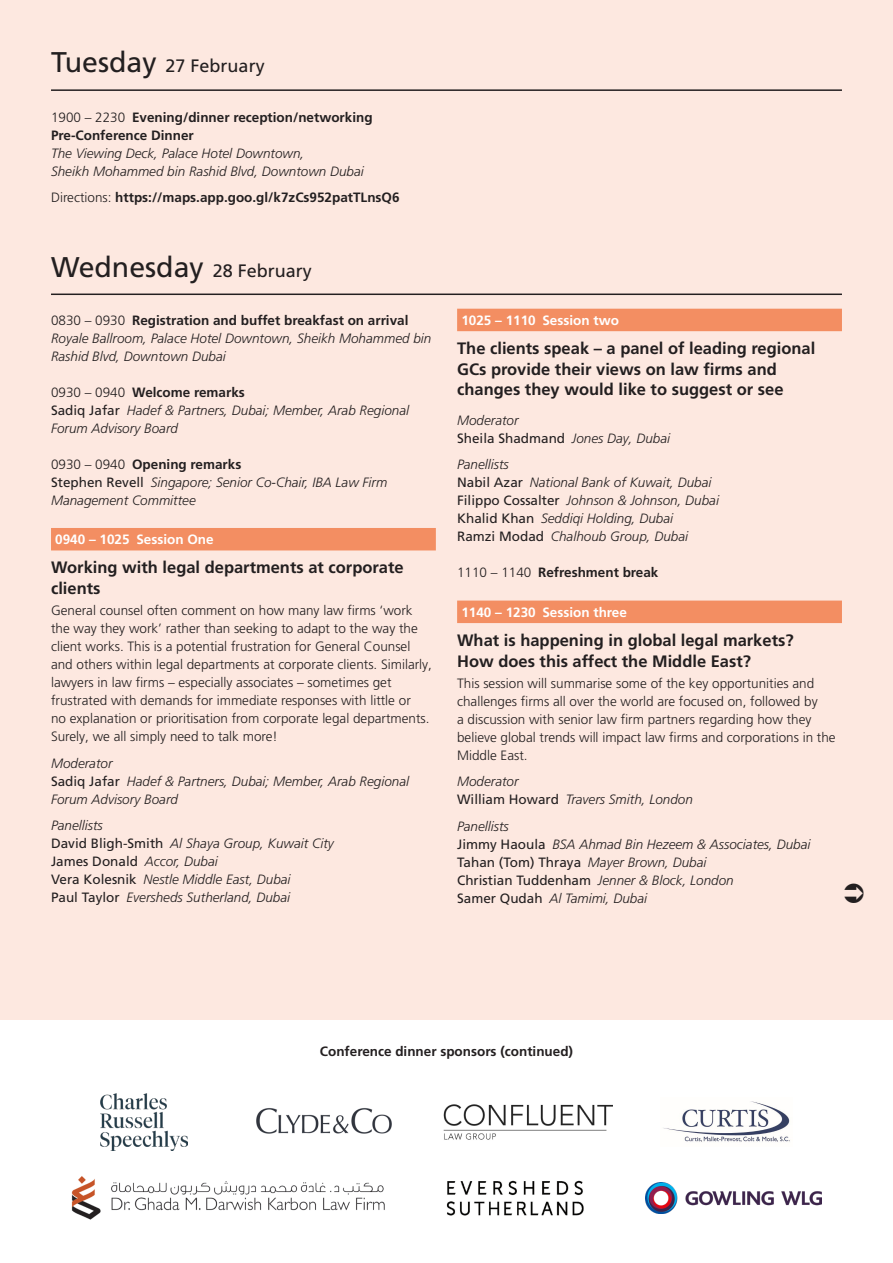
<style>
.page{position:relative;width:893px;height:1263px;background:#fde8e0}
.page>*{position:absolute;margin:0;border:0;box-sizing:border-box;transform-origin:0 0}
.Body_copy{font:18px "Frutiger LT Pro";color:#231f20}
.Session_title{font:700 16.5px/20.7px "Frutiger LT Pro";color:#231f20}
.Body_copy-2{font:300 13.5px/18px "Frutiger LT Pro";color:#231f20}
.Body_name_title{font:italic 300 13.5px/18px "Frutiger LT Pro";color:#231f20}
.Body_copy-3{font:700 13.5px "Frutiger LT Pro";color:#231f20}
.Body_copy-4{font:italic 300 13.5px/18px "Frutiger LT Pro";color:#231f20}
.Body_name_title-2{font:13.5px "Frutiger LT Pro";color:#231f20}
.Body_copy_highlighted{font:700 13.5px "Frutiger LT Pro";color:#fff}
.Speakers_Moderators{font:italic 300 13.5px "Frutiger LT Pro";color:#231f20}
.Session_title-2{font:700 13.5px "Frutiger LT Pro";color:#231f20}
.s1{font-size:28.5px}
.s2{font-weight:300}
.s3{font-weight:400;font-style:normal}
.s4{font-weight:300;font-style:italic}
</style>
<div class="page">
<div style="left:51px;top:528px;width:385px;height:22px;background:#f38e62"></div>
<hr style="left:51px;top:294px;width:791px;height:1px;background:#231f20">
<div style="left:457px;top:309px;width:385px;height:22px;background:#f38e62"></div>
<div style="left:457px;top:600px;width:385px;height:23px;background:#f38e62"></div>
<hr style="left:51px;top:89px;width:791px;height:2px;background:#231f20">
<div style="left:0;top:1020px;width:893px;height:243px;background:#fff"></div>
<img style="left:101px;top:1094px;width:87px;height:56px">
<img style="left:256px;top:1108px;width:136px;height:26px">
<img style="left:443px;top:1104px;width:170px;height:36px">
<img style="left:663px;top:1101px;width:127px;height:41px">
<img style="left:446px;top:1180px;width:138px;height:36px">
<img style="left:646px;top:1182px;width:176px;height:32px">
<img style="left:71px;top:1176px;width:314px;height:44px">
<p class="Body_copy" style="left:51px;top:56px;width:215px"><span class="s1">Tuesday</span> 27 February</p>
<p class="Body_copy-3" style="left:51px;top:109px;width:323px"><span class="s2">1900 – 2230</span> Evening/dinner reception/networking</p>
<p class="Body_copy-3" style="left:51px;top:127px;width:144px">Pre-Conference Dinner</p>
<p class="Body_copy-4" style="left:51px;top:144px;width:314px">The Viewing Deck, Palace Hotel Downtown,<br>Sheikh Mohammed bin Rashid Blvd, Downtown Dubai</p>
<p class="Body_copy-3" style="left:51px;top:189px;width:350px"><span class="s2">Directions:</span> https://maps.app.goo.gl/k7zCs952patTLnsQ6</p>
<p class="Body_copy" style="left:51px;top:260px;width:262px"><span class="s1">Wednesday</span> 28 February</p>
<p class="Body_copy-3" style="left:51px;top:312px;width:359px"><span class="s2">0830 – 0930</span> Registration and buffet breakfast on arrival</p>
<p class="Body_copy-4" style="left:51px;top:329px;width:382px">Royale Ballroom, Palace Hotel Downtown, Sheikh Mohammed bin<br>Rashid Blvd, Downtown Dubai</p>
<p class="Body_copy-3" style="left:51px;top:384px;width:195px"><span class="s2">0930 – 0940</span> Welcome remarks</p>
<p class="Body_name_title" style="left:51px;top:401px;width:360px"><span class="s3">Sadiq Jafar</span> Hadef &amp; Partners, Dubai; Member, Arab Regional<br>Forum Advisory Board</p>
<p class="Body_copy-3" style="left:51px;top:456px;width:192px"><span class="s2">0930 – 0940</span> Opening remarks</p>
<p class="Body_name_title" style="left:51px;top:473px;width:338px"><span class="s3">Stephen Revell</span> Singapore; Senior Co-Chair, IBA Law Firm<br>Management Committee</p>
<p class="Body_copy_highlighted" style="left:55px;top:531px;width:160px">0940 – 1025 Session One</p>
<p class="Session_title" style="left:51px;top:557px;width:354px">Working with legal departments at corporate clients</p>
<p class="Body_copy-2" style="left:51px;top:601px;width:383px">General counsel often comment on how many law firms ‘work the way they work’ rather than seeking to adapt to the way the client works. This is a potential frustration for General Counsel and others within legal departments at corporate clients. Similarly, lawyers in law firms – especially associates – sometimes get frustrated with demands for immediate responses with little or<br>no explanation or prioritisation from corporate legal departments.<br>Surely, we all simply need to talk more!</p>
<p class="Speakers_Moderators" style="left:51px;top:755px;width:63px">Moderator</p>
<p class="Body_name_title" style="left:51px;top:772px;width:360px"><span class="s3">Sadiq Jafar</span> Hadef &amp; Partners, Dubai; Member, Arab Regional<br>Forum Advisory Board</p>
<p class="Speakers_Moderators" style="left:51px;top:817px;width:53px">Panellists</p>
<p class="Body_name_title" style="left:51px;top:834px;width:284px"><span class="s3">David Bligh-Smith</span> Al Shaya Group, Kuwait City</p>
<p class="Body_name_title-2" style="left:51px;top:853px;width:168px">James Donald <span class="s4">Accor, Dubai</span></p>
<p class="Body_name_title" style="left:51px;top:870px;width:241px"><span class="s3">Vera Kolesnik</span> Nestle Middle East, Dubai</p>
<p class="Body_name_title" style="left:51px;top:888px;width:241px"><span class="s3">Paul Taylor</span> Eversheds Sutherland, Dubai</p>
<p class="Body_copy_highlighted" style="left:461px;top:312px;width:159px">1025 – 1110 Session two</p>
<p class="Session_title" style="left:457px;top:338px;width:360px">The clients speak – a panel of leading regional<br>GCs provide their views on law firms and changes they would like to suggest or see</p>
<p class="Speakers_Moderators" style="left:457px;top:412px;width:63px">Moderator</p>
<p class="Body_name_title-2" style="left:457px;top:430px;width:215px">Sheila Shadmand <span class="s4">Jones Day, Dubai</span></p>
<p class="Speakers_Moderators" style="left:457px;top:457px;width:53px">Panellists</p>
<p class="Body_name_title" style="left:457px;top:474px;width:256px"><span class="s3">Nabil Azar</span> National Bank of Kuwait, Dubai</p>
<p class="Body_name_title" style="left:457px;top:492px;width:263px"><span class="s3">Filippo Cossalter</span> Johnson &amp; Johnson, Dubai</p>
<p class="Body_name_title" style="left:457px;top:510px;width:218px"><span class="s3">Khalid Khan</span> Seddiqi Holding, Dubai</p>
<p class="Body_name_title" style="left:457px;top:528px;width:233px"><span class="s3">Ramzi Modad</span> Chalhoub Group, Dubai</p>
<p class="Body_copy-3" style="left:457px;top:565px;width:203px"><span class="s2">1110 – 1140</span> Refreshment break</p>
<p class="Body_copy_highlighted" style="left:461px;top:604px;width:167px">1140 – 1230 Session three</p>
<p class="Session_title" style="left:457px;top:630px;width:338px">What is happening in global legal markets?<br>How does this affect the Middle East?</p>
<p class="Body_copy-2" style="left:457px;top:674px;width:380px">This session will summarise some of the key opportunities and challenges firms all over the world are focused on, followed by<br>a discussion with senior law firm partners regarding how they believe global trends will impact law firms and corporations in the Middle East.</p>
<p class="Speakers_Moderators" style="left:457px;top:773px;width:63px">Moderator</p>
<p class="Body_name_title" style="left:457px;top:790px;width:237px"><span class="s3">William Howard</span> Travers Smith, London</p>
<p class="Speakers_Moderators" style="left:457px;top:818px;width:53px">Panellists</p>
<p class="Body_name_title" style="left:457px;top:835px;width:355px"><span class="s3">Jimmy Haoula</span> BSA Ahmad Bin Hezeem &amp; Associates, Dubai</p>
<p class="Body_name_title-2" style="left:457px;top:854px;width:251px">Tahan (Tom) Thraya <span class="s4">Mayer Brown, Dubai</span></p>
<p class="Body_name_title" style="left:457px;top:871px;width:278px"><span class="s3">Christian Tuddenham</span> Jenner &amp; Block, London</p>
<p class="Body_name_title" style="left:457px;top:889px;width:192px"><span class="s3">Samer Qudah</span> Al Tamimi, Dubai</p>
<p class="Session_title-2" style="left:320px;top:1043px;width:255px">Conference dinner sponsors (continued)</p>
</div>
